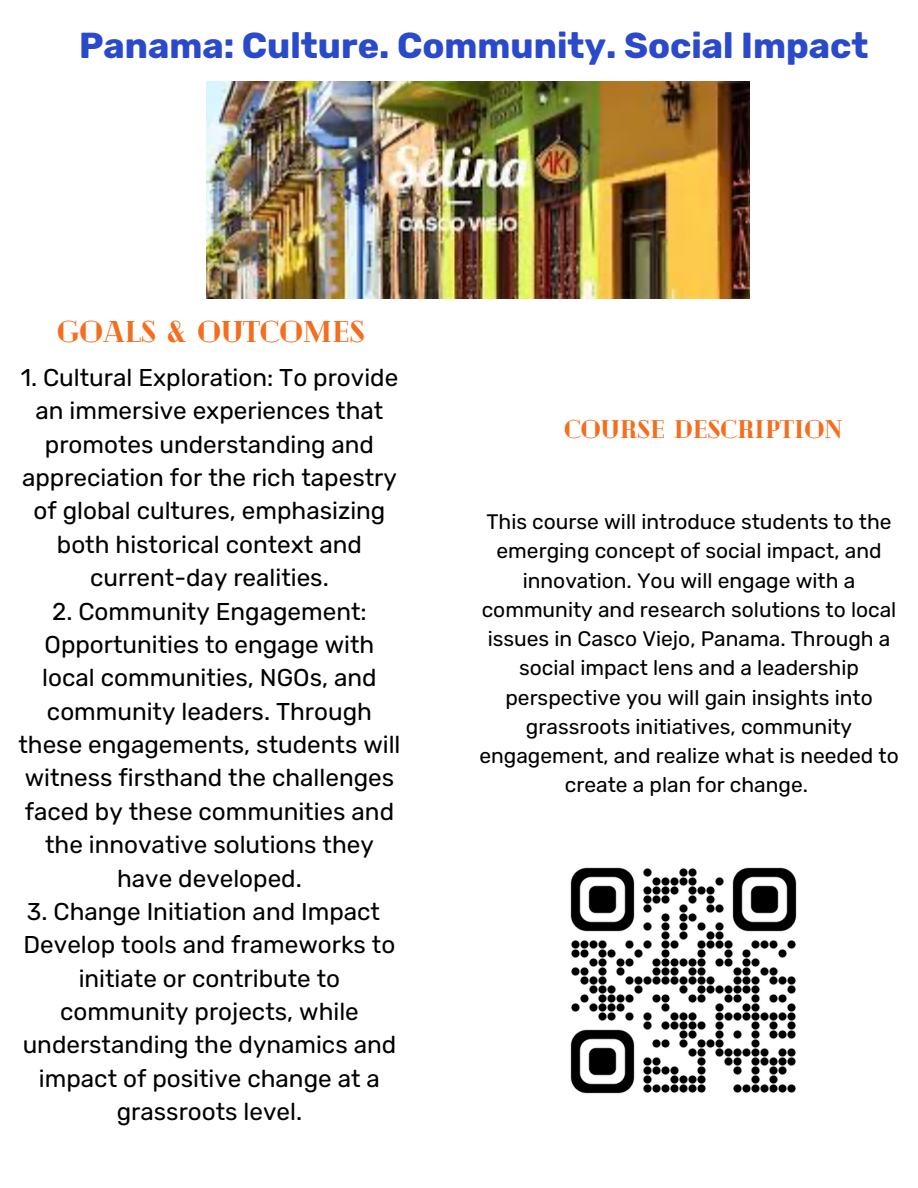
<style>
.page{position:relative;width:918px;height:1188px;background:#fff}
.page>*{position:absolute;margin:0;border:0;box-sizing:border-box;transform-origin:0 0}
.t1{font:700 36px "Rubik";color:#2b49cb}
.t2{font:900 30px "Cheque";color:#f36e1f}
.t3{font:900 25.5px "Cheque";color:#f36e1f}
.t4{font:24.3px/33.5px "Rubik";color:#000;text-align:center}
.t5{font:21px/29.2px "Rubik";color:#000;text-align:center}
</style>
<div class="page">
<img style="left:207px;top:82px;width:542px;height:217px">
<img style="left:570px;top:867px;width:227px;height:227px">
<p class="t1" style="left:79px;top:24px;width:791px">Panama: Culture. Community. Social Impact</p>
<p class="t2" style="left:57px;top:312px;width:309px">GOALS &amp; OUTCOMES</p>
<p class="t4" style="left:21px;top:361px;width:379px">1. Cultural Exploration: To provide an immersive experiences that promotes understanding and appreciation for the rich tapestry of global cultures, emphasizing both historical context and current-day realities.</p>
<p class="t4" style="left:18px;top:594px;width:384px">2. Community Engagement:<br>Opportunities to engage with local communities, NGOs, and community leaders. Through these engagements, students will witness firsthand the challenges faced by these communities and the innovative solutions they have developed.</p>
<p class="t4" style="left:23px;top:895px;width:375px">3. Change Initiation and Impact<br>Develop tools and frameworks to initiate or contribute to community projects, while understanding the dynamics and impact of positive change at a grassroots level.</p>
<p class="t3" style="left:564px;top:412px;width:280px">COURSE DESCRIPTION</p>
<p class="t5" style="left:479px;top:507px;width:421px">This course will introduce students to the emerging concept of social impact, and innovation. You will engage with a community and research solutions to local issues in Casco Viejo, Panama. Through a social impact lens and a leadership perspective you will gain insights into grassroots initiatives, community engagement, and realize what is needed to create a plan for change.</p>
</div>
